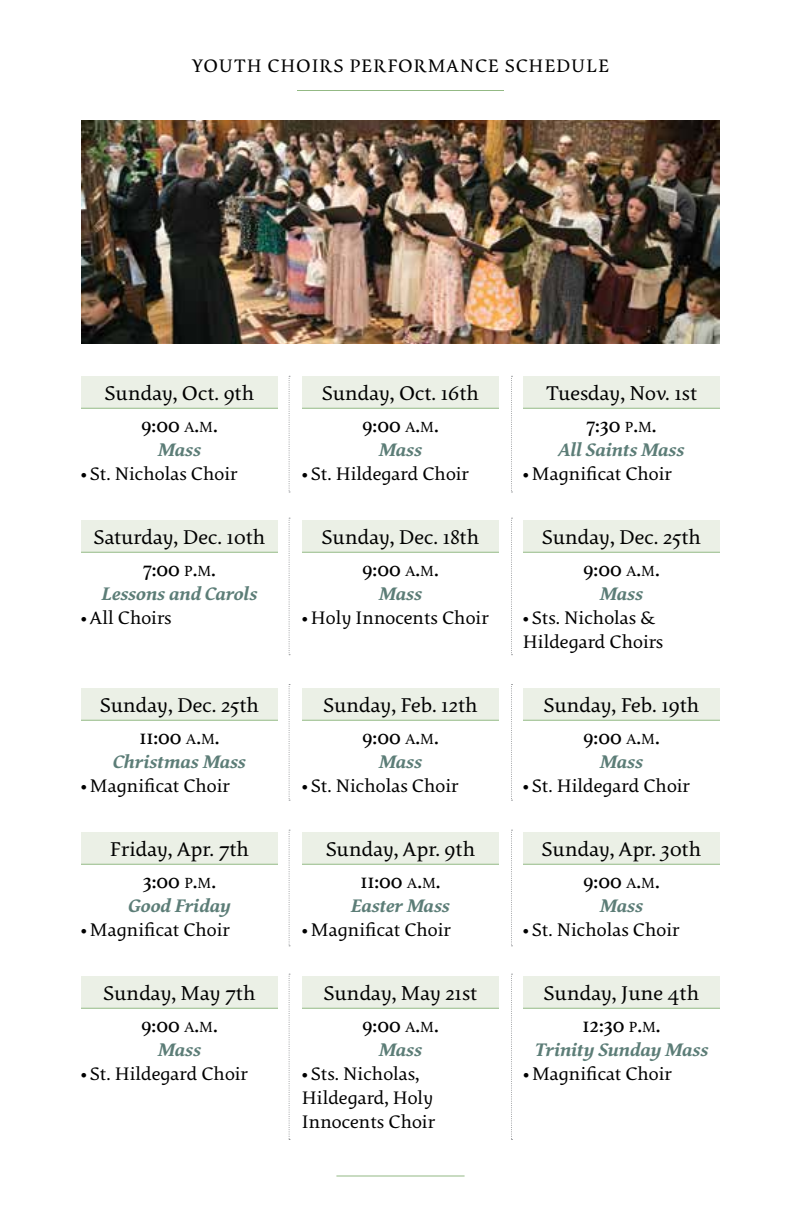
<style>
.page{position:relative;width:792px;height:1224px;background:#fff}
.page>*{position:absolute;margin:0;border:0;box-sizing:border-box;transform-origin:0 0}
.t1{font:22px "Pollen";color:#000}
.t2{font:22px "Athelas";color:#000}
.t3{font:20px/24px "Pollen";color:#000}
.t4{font:italic 700 20px "Pollen";color:#5c7d77}
.t5{font:20px "Pollen";letter-spacing:.04em;color:#000}
.s1{font-size:15.4px}
.s2{font-style:inherit}
</style>
<div class="page">
<hr style="left:336px;top:1176px;width:129px;height:1px;background:#93b984">
<hr style="left:297px;top:90px;width:207px;height:1px;background:#93b984">
<div style="left:81px;top:520px;width:197px;height:32px;background:#ebf0e6"></div>
<hr style="left:81px;top:552px;width:197px;height:1px;background:#93b984">
<div style="left:302px;top:520px;width:197px;height:32px;background:#ebf0e6"></div>
<hr style="left:302px;top:552px;width:197px;height:1px;background:#93b984">
<div style="left:523px;top:520px;width:197px;height:32px;background:#ebf0e6"></div>
<hr style="left:523px;top:552px;width:197px;height:1px;background:#93b984">
<div style="left:81px;top:376px;width:197px;height:32px;background:#ebf0e6"></div>
<hr style="left:81px;top:408px;width:197px;height:1px;background:#93b984">
<div style="left:302px;top:376px;width:197px;height:32px;background:#ebf0e6"></div>
<hr style="left:302px;top:408px;width:197px;height:1px;background:#93b984">
<div style="left:523px;top:376px;width:197px;height:32px;background:#ebf0e6"></div>
<hr style="left:523px;top:408px;width:197px;height:1px;background:#93b984">
<div style="left:81px;top:688px;width:197px;height:32px;background:#ebf0e6"></div>
<hr style="left:81px;top:720px;width:197px;height:1px;background:#93b984">
<div style="left:302px;top:688px;width:197px;height:32px;background:#ebf0e6"></div>
<hr style="left:302px;top:720px;width:197px;height:1px;background:#93b984">
<div style="left:523px;top:688px;width:197px;height:32px;background:#ebf0e6"></div>
<hr style="left:523px;top:720px;width:197px;height:1px;background:#93b984">
<div style="left:81px;top:832px;width:197px;height:32px;background:#ebf0e6"></div>
<hr style="left:81px;top:864px;width:197px;height:1px;background:#93b984">
<div style="left:302px;top:832px;width:197px;height:32px;background:#ebf0e6"></div>
<hr style="left:302px;top:864px;width:197px;height:1px;background:#93b984">
<div style="left:523px;top:832px;width:197px;height:32px;background:#ebf0e6"></div>
<hr style="left:523px;top:864px;width:197px;height:1px;background:#93b984">
<div style="left:81px;top:976px;width:197px;height:32px;background:#ebf0e6"></div>
<hr style="left:81px;top:1008px;width:197px;height:1px;background:#93b984">
<div style="left:302px;top:976px;width:197px;height:32px;background:#ebf0e6"></div>
<hr style="left:302px;top:1008px;width:197px;height:1px;background:#93b984">
<div style="left:523px;top:976px;width:197px;height:32px;background:#ebf0e6"></div>
<hr style="left:523px;top:1008px;width:197px;height:1px;background:#93b984">
<img style="left:81px;top:120px;width:639px;height:224px">
<svg style="left:289px;top:376px;width:1px;height:116px"></svg>
<svg style="left:289px;top:684px;width:1px;height:117px"></svg>
<svg style="left:289px;top:830px;width:1px;height:116px"></svg>
<svg style="left:289px;top:974px;width:1px;height:166px"></svg>
<svg style="left:289px;top:518px;width:1px;height:137px"></svg>
<svg style="left:511px;top:376px;width:2px;height:116px"></svg>
<svg style="left:511px;top:684px;width:2px;height:117px"></svg>
<svg style="left:511px;top:830px;width:2px;height:116px"></svg>
<svg style="left:511px;top:974px;width:2px;height:166px"></svg>
<svg style="left:511px;top:518px;width:2px;height:137px"></svg>
<p class="t5" style="left:192px;top:54px;width:419px">YOUTH CHOIRS PERFORMANCE SCHEDULE</p>
<p class="t1" style="left:105px;top:380px;width:151px">Sunday, Oct. 9th</p>
<p class="t2" style="left:141px;top:407px;width:78px">9:00 <span class="s1">A</span><span class="s2">.</span><span class="s1">M</span><span class="s2">.</span></p>
<p class="t4" style="left:158px;top:436px;width:45px">Mass</p>
<p class="t3" style="left:81px;top:462px;width:158px">• St. Nicholas Choir</p>
<p class="t1" style="left:94px;top:524px;width:174px">Saturday, Dec. 10th</p>
<p class="t2" style="left:143px;top:551px;width:74px">7:00 <span class="s1">P</span><span class="s2">.</span><span class="s1">M</span><span class="s2">.</span></p>
<p class="t4" style="left:102px;top:580px;width:157px">Lessons and Carols</p>
<p class="t3" style="left:81px;top:606px;width:92px">•All Choirs</p>
<p class="t1" style="left:100px;top:692px;width:161px">Sunday, Dec. 25th</p>
<p class="t2" style="left:139px;top:719px;width:82px">11:00 <span class="s1">A</span><span class="s2">.</span><span class="s1">M</span><span class="s2">.</span></p>
<p class="t4" style="left:113px;top:748px;width:135px">Christmas Mass</p>
<p class="t3" style="left:81px;top:774px;width:151px">•Magnificat Choir</p>
<p class="t1" style="left:110px;top:836px;width:141px">Friday, Apr. 7th</p>
<p class="t2" style="left:143px;top:863px;width:75px">3:00 <span class="s1">P</span><span class="s2">.</span><span class="s1">M</span><span class="s2">.</span></p>
<p class="t4" style="left:128px;top:892px;width:104px">Good Friday</p>
<p class="t3" style="left:81px;top:918px;width:151px">•Magnificat Choir</p>
<p class="t1" style="left:103px;top:980px;width:154px">Sunday, May 7th</p>
<p class="t2" style="left:141px;top:1007px;width:78px">9:00 <span class="s1">A</span><span class="s2">.</span><span class="s1">M</span><span class="s2">.</span></p>
<p class="t4" style="left:158px;top:1036px;width:45px">Mass</p>
<p class="t3" style="left:81px;top:1062px;width:169px">• St. Hildegard Choir</p>
<p class="t1" style="left:322px;top:380px;width:159px">Sunday, Oct. 16th</p>
<p class="t2" style="left:362px;top:407px;width:78px">9:00 <span class="s1">A</span><span class="s2">.</span><span class="s1">M</span><span class="s2">.</span></p>
<p class="t4" style="left:379px;top:436px;width:45px">Mass</p>
<p class="t3" style="left:302px;top:462px;width:169px">• St. Hildegard Choir</p>
<p class="t1" style="left:322px;top:524px;width:159px">Sunday, Dec. 18th</p>
<p class="t2" style="left:362px;top:551px;width:78px">9:00 <span class="s1">A</span><span class="s2">.</span><span class="s1">M</span><span class="s2">.</span></p>
<p class="t4" style="left:379px;top:580px;width:45px">Mass</p>
<p class="t3" style="left:302px;top:606px;width:188px">•Holy Innocents Choir</p>
<p class="t1" style="left:323px;top:692px;width:156px">Sunday, Feb. 12th</p>
<p class="t2" style="left:362px;top:719px;width:78px">9:00 <span class="s1">A</span><span class="s2">.</span><span class="s1">M</span><span class="s2">.</span></p>
<p class="t4" style="left:379px;top:748px;width:45px">Mass</p>
<p class="t3" style="left:302px;top:774px;width:158px">• St. Nicholas Choir</p>
<p class="t1" style="left:326px;top:836px;width:151px">Sunday, Apr. 9th</p>
<p class="t2" style="left:360px;top:863px;width:82px">11:00 <span class="s1">A</span><span class="s2">.</span><span class="s1">M</span><span class="s2">.</span></p>
<p class="t4" style="left:351px;top:892px;width:101px">Easter Mass</p>
<p class="t3" style="left:302px;top:918px;width:151px">•Magnificat Choir</p>
<p class="t1" style="left:324px;top:980px;width:155px">Sunday, May 21st</p>
<p class="t2" style="left:362px;top:1007px;width:78px">9:00 <span class="s1">A</span><span class="s2">.</span><span class="s1">M</span><span class="s2">.</span></p>
<p class="t4" style="left:379px;top:1036px;width:45px">Mass</p>
<p class="t3" style="left:302px;top:1062px;width:135px">• Sts. Nicholas,<br>Hildegard, Holy<br>Innocents Choir</p>
<p class="t1" style="left:546px;top:380px;width:153px">Tuesday, Nov. 1st</p>
<p class="t2" style="left:586px;top:407px;width:72px">7:30 <span class="s1">P</span><span class="s2">.</span><span class="s1">M</span><span class="s2">.</span></p>
<p class="t4" style="left:558px;top:436px;width:128px">All Saints Mass</p>
<p class="t3" style="left:523px;top:462px;width:151px">•Magnificat Choir</p>
<p class="t1" style="left:542px;top:524px;width:161px">Sunday, Dec. 25th</p>
<p class="t2" style="left:583px;top:551px;width:78px">9:00 <span class="s1">A</span><span class="s2">.</span><span class="s1">M</span><span class="s2">.</span></p>
<p class="t4" style="left:600px;top:580px;width:45px">Mass</p>
<p class="t3" style="left:523px;top:606px;width:142px">• Sts. Nicholas &amp;<br>Hildegard Choirs</p>
<p class="t1" style="left:543px;top:692px;width:158px">Sunday, Feb. 19th</p>
<p class="t2" style="left:583px;top:719px;width:78px">9:00 <span class="s1">A</span><span class="s2">.</span><span class="s1">M</span><span class="s2">.</span></p>
<p class="t4" style="left:600px;top:748px;width:45px">Mass</p>
<p class="t3" style="left:523px;top:774px;width:169px">• St. Hildegard Choir</p>
<p class="t1" style="left:542px;top:836px;width:161px">Sunday, Apr. 30th</p>
<p class="t2" style="left:583px;top:863px;width:78px">9:00 <span class="s1">A</span><span class="s2">.</span><span class="s1">M</span><span class="s2">.</span></p>
<p class="t4" style="left:600px;top:892px;width:45px">Mass</p>
<p class="t3" style="left:523px;top:918px;width:158px">• St. Nicholas Choir</p>
<p class="t1" style="left:544px;top:980px;width:157px">Sunday, June 4th</p>
<p class="t2" style="left:582px;top:1007px;width:80px">12:30 <span class="s1">P</span><span class="s2">.</span><span class="s1">M</span><span class="s2">.</span></p>
<p class="t4" style="left:534px;top:1036px;width:176px">Trinity Sunday Mass</p>
<p class="t3" style="left:523px;top:1062px;width:151px">•Magnificat Choir</p>
</div>
